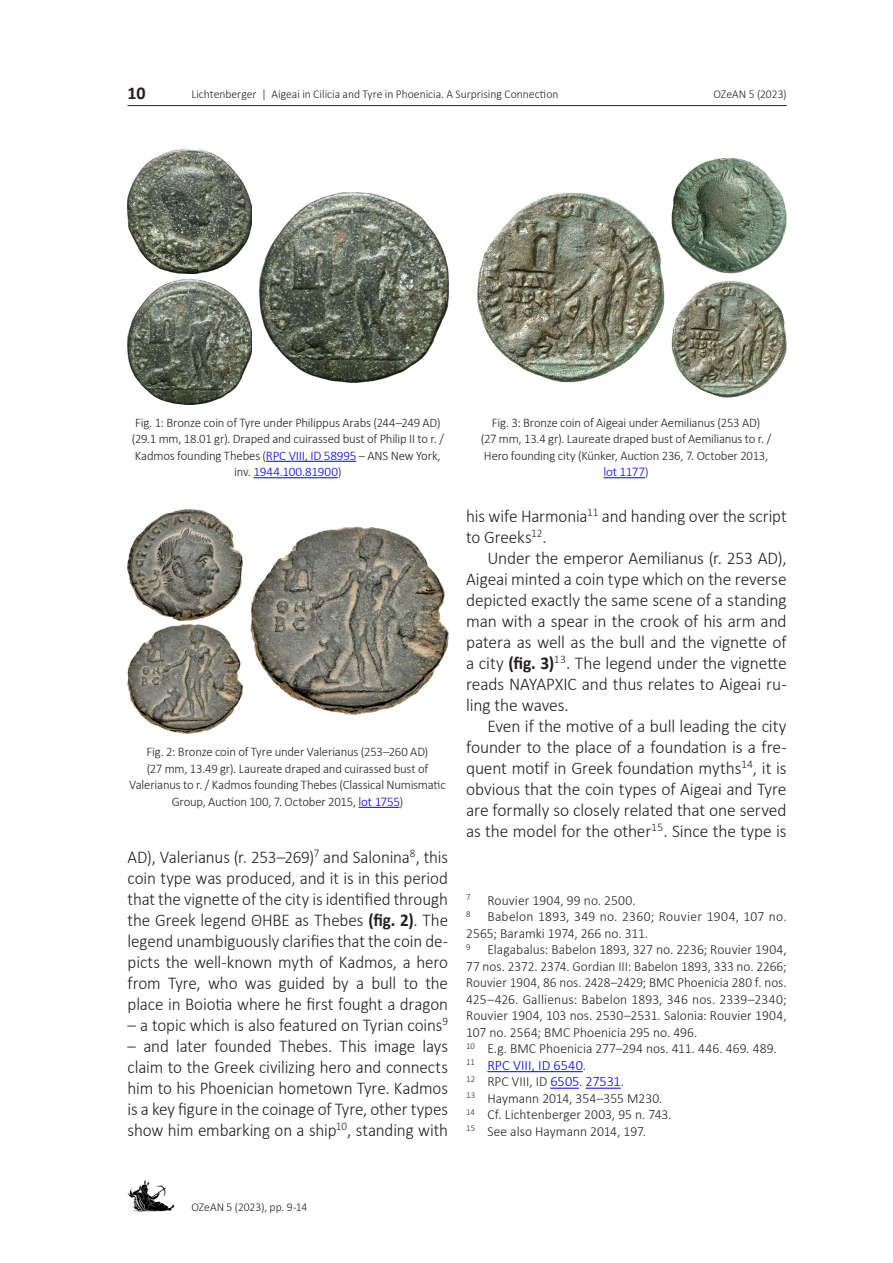
<style>
.page{position:relative;width:893px;height:1263px;background:#fff}
.page>*{position:absolute;margin:0;border:0;box-sizing:border-box;transform-origin:0 0}
.Fließtext_OZeAN{font:300 18px/21px "Calibri";letter-spacing:-.01em;color:#231f20;text-align:justify;scale:.95 1}
.Fließtext_OZeAN-2{font:300 18px/21px "Calibri";letter-spacing:-.01em;color:#231f20;text-align:justify}
.t1{font:700 18px "Calibri";color:#231f20}
.Fußnoten_OZeAN{font:300 14.25px "Calibri";letter-spacing:.005em;color:#00f}
.Fußnoten_OZeAN-2{font:300 13.95px/16.5px "Calibri";letter-spacing:.005em;color:#231f20}
.Bildunterschrift_OZe{font:300 13.2px/16.5px "Calibri";letter-spacing:-.015em;color:#231f20;text-align:center}
.Kopfzeile_links{font:300 12px "Calibri";color:#231f20}
.Fußzeile_links{font:300 12px "Calibri";color:#231f20}
.OZeAN_rechts{font:300 12px "Calibri";color:#231f20}
.s1{color:#00f}
.s2{font-weight:700}
.s3{font-size:13.95px;color:#231f20}
.s4{font-size:14.25px;color:#00f}
</style>
<div class="page">
<hr style="left:128px;top:105px;width:659px;height:1px;background:#231f20">
<img style="left:128px;top:1180px;width:47px;height:32px">
<hr style="left:266px;top:461px;width:90px;height:1px;background:#00f">
<hr style="left:253px;top:477px;width:85px;height:1px;background:#00f">
<hr style="left:487px;top:1071px;width:96px;height:1px;background:#00f">
<svg style="left:550px;top:1088px;width:29px;height:1px"></svg>
<hr style="left:586px;top:1088px;width:35px;height:1px;background:#00f">
<img style="left:128px;top:150px;width:123px;height:124px">
<img style="left:128px;top:280px;width:123px;height:124px">
<img style="left:128px;top:509px;width:114px;height:111px">
<img style="left:250px;top:526px;width:198px;height:189px">
<img style="left:672px;top:158px;width:115px;height:116px">
<img style="left:672px;top:281px;width:115px;height:116px">
<img style="left:260px;top:192px;width:189px;height:191px">
<img style="left:477px;top:191px;width:188px;height:192px">
<hr style="left:358px;top:807px;width:41px;height:1px;background:#00f">
<hr style="left:603px;top:477px;width:42px;height:1px;background:#00f">
<img style="left:128px;top:624px;width:114px;height:109px">
<p class="t1" style="left:128px;top:80px;width:19px">10</p>
<p class="Kopfzeile_links" style="left:191px;top:87px;width:369px">Lichtenberger | Aigeai in Cilicia and Tyre in Phoenicia. A Surprising Connection</p>
<p class="OZeAN_rechts" style="left:713px;top:86px;width:75px">OZeAN 5 (2023)</p>
<p class="Bildunterschrift_OZe" style="left:132px;top:414px;width:314px">Fig. 1: Bronze coin of Tyre under Philippus Arabs (244–249 AD) (29.1 mm, 18.01 gr). Draped and cuirassed bust of Philip II to r. / Kadmos founding Thebes (<span class="s1">RPC VIII, ID 58995</span> – ANS New York, inv. <span class="s1">1944.100.81900</span>)</p>
<p class="Bildunterschrift_OZe" style="left:129px;top:743px;width:318px">Fig. 2: Bronze coin of Tyre under Valerianus (253–260 AD)<br>(27 mm, 13.49 gr). Laureate draped and cuirassed bust of Valerianus to r. / Kadmos founding Thebes (Classical Numismatic Group, Auction 100, 7. October 2015, <span class="s1">lot 1755</span>)</p>
<p class="Fließtext_OZeAN" style="left:128px;top:846px;width:339px">AD), Valerianus (r. 253–269)<sup>7</sup> and Salonina<sup>8</sup>, this coin type was produced, and it is in this period that the vignette of the city is identified through the Greek legend ΘΗΒΕ as Thebes <span class="s2">(fig. 2)</span>. The legend unambiguously clarifies that the coin de&shy;picts the well-known myth of Kadmos, a hero from Tyre, who was guided by a bull to the place in Boiotia where he first fought a dragon</p>
<p class="Fließtext_OZeAN" style="left:128px;top:1014px;width:339px">– a topic which is also featured on Tyrian coins<sup>9</sup></p>
<p class="Fließtext_OZeAN" style="left:128px;top:1035px;width:339px">– and later founded Thebes. This image lays claim to the Greek civilizing hero and connects him to his Phoenician hometown Tyre. Kadmos is a key figure in the coinage of Tyre, other types show him embarking on a ship<sup>10</sup>, standing with</p>
<p class="Bildunterschrift_OZe" style="left:481px;top:414px;width:292px">Fig. 3: Bronze coin of Aigeai under Aemilianus (253 AD)<br>(27 mm, 13.4 gr). Laureate draped bust of Aemilianus to r. / Hero founding city (Künker, Auction 236, 7. October 2013, <span class="s1">lot 1177</span>)</p>
<p class="Fließtext_OZeAN" style="left:466px;top:505px;width:339px">his wife Harmonia<sup>11</sup> and handing over the script to Greeks<sup>12</sup>.</p>
<p class="Fließtext_OZeAN-2" style="left:466px;top:547px;width:322px;text-indent:21px">Under the emperor Aemilianus (r. 253 AD), Aigeai minted a coin type which on the reverse depicted exactly the same scene of a standing man with a spear in the crook of his arm and patera as well as the bull and the vignette of a city <span class="s2">(fig. 3)</span><sup>13</sup>. The legend under the vignette reads NAYAPXIC and thus relates to Aigeai ru&shy;ling the waves.</p>
<p class="Fließtext_OZeAN-2" style="left:466px;top:715px;width:322px;text-indent:21px">Even if the motive of a bull leading the city founder to the place of a foundation is a fre&shy;quent motif in Greek foundation myths<sup>14</sup>, it is obvious that the coin types of Aigeai and Tyre are formally so closely related that one served as the model for the other<sup>15</sup>. Since the type is</p>
<p class="Fußnoten_OZeAN-2" style="left:466px;top:892px;width:171px"><sup>7</sup> Rouvier 1904, 99 no. 2500.</p>
<p class="Fußnoten_OZeAN-2" style="left:466px;top:908px;width:322px"><sup>8</sup> Babelon 1893, 349 no. 2360; Rouvier 1904, 107 no.<br>2565; Baramki 1974, 266 no. 311.</p>
<p class="Fußnoten_OZeAN-2" style="left:466px;top:941px;width:322px;text-align:justify"><sup>9</sup> Elagabalus: Babelon 1893, 327 no. 2236; Rouvier 1904, 77 nos. 2372. 2374. Gordian III: Babelon 1893, 333 no. 2266; Rouvier 1904, 86 nos. 2428–2429; BMC Phoenicia 280 f. nos.<br>425–426. Gallienus: Babelon 1893, 346 nos. 2339–2340; Rouvier 1904, 103 nos. 2530–2531. Salonia: Rouvier 1904, 107 no. 2564; BMC Phoenicia 295 no. 496.</p>
<p class="Fußnoten_OZeAN-2" style="left:466px;top:1040px;width:312px"><sup>10</sup> E.g. BMC Phoenicia 277–294 nos. 411. 446. 469. 489.</p>
<p class="Fußnoten_OZeAN" style="left:466px;top:1056px;width:122px"><sup>11</sup> RPC VIII, ID 6540<span class="s3">.</span></p>
<p class="Fußnoten_OZeAN-2" style="left:466px;top:1073px;width:159px"><sup>12</sup> RPC VIII, ID <span class="s4">6505</span>. <span class="s4">27531</span>.</p>
<p class="Fußnoten_OZeAN-2" style="left:466px;top:1090px;width:198px"><sup>13</sup> Haymann 2014, 354–355 M230.</p>
<p class="Fußnoten_OZeAN-2" style="left:466px;top:1106px;width:207px"><sup>14</sup> Cf. Lichtenberger 2003, 95 n. 743.</p>
<p class="Fußnoten_OZeAN-2" style="left:466px;top:1123px;width:181px"><sup>15</sup> See also Haymann 2014, 197.</p>
<p class="Fußzeile_links" style="left:191px;top:1200px;width:118px">OZeAN 5 (2023), pp. 9-14</p>
</div>
